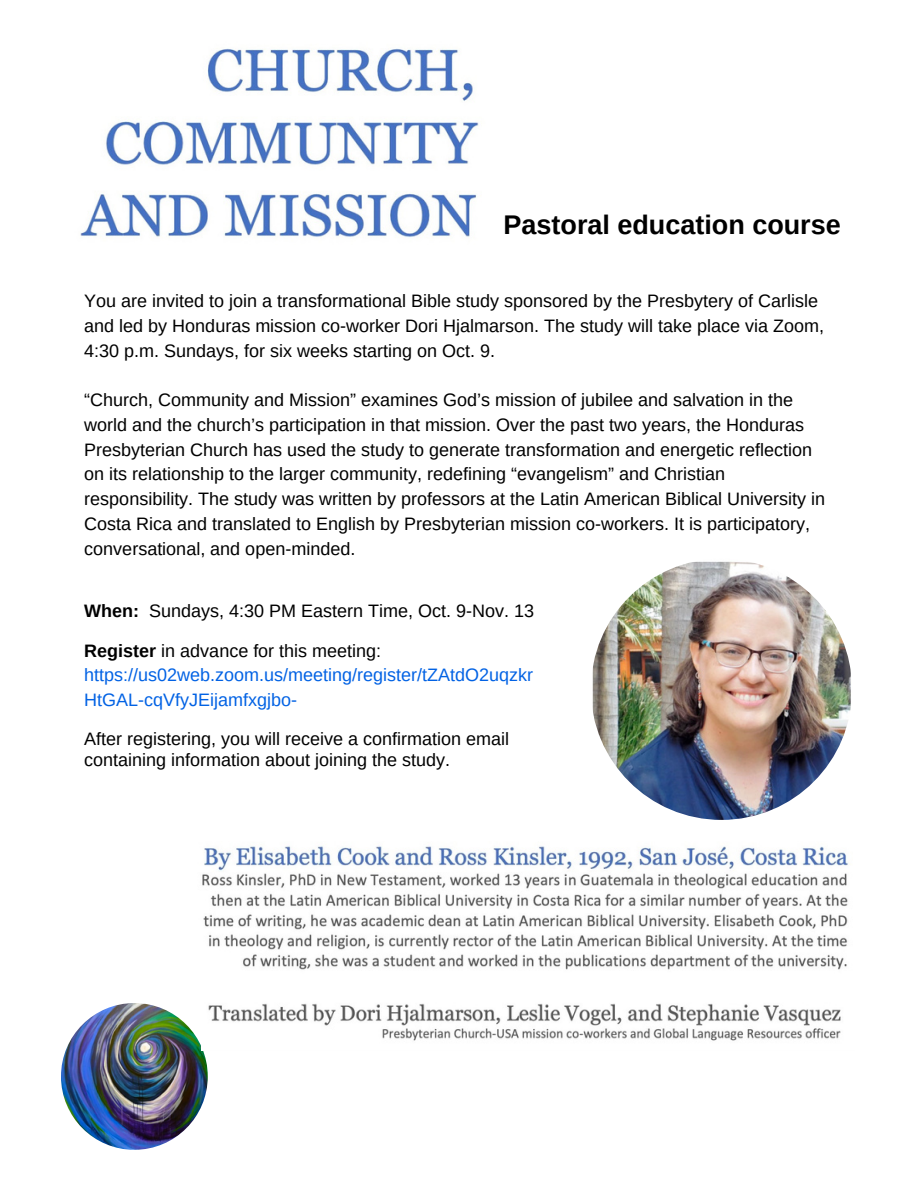
<style>
.page{position:relative;width:918px;height:1188px;background:#fff}
.page>*{position:absolute;margin:0;border:0;box-sizing:border-box;transform-origin:0 0}
.t1{font:700 27px "Arimo";color:#000}
.t2{font:18px/24.8px "Arimo";color:#000}
.t3{font:18px/24.8px "Arimo";color:#0262e4}
.s1{font-weight:700}
.s2{font-weight:700;color:#000}
.s3{color:#000}
</style>
<div class="page">
<img style="left:61px;top:1003px;width:147px;height:147px;border-radius:50%">
<img style="left:80px;top:48px;width:399px;height:190px">
<img style="left:202px;top:846px;width:646px;height:124px">
<img style="left:201px;top:1003px;width:640px;height:48px">
<img style="left:591px;top:559px;width:261px;height:261px;border-radius:50%">
<h1 class="t1" style="left:504px;top:210px;width:339px">Pastoral education course</h1>
<p class="t2" style="left:84px;top:289px;width:741px">You are invited to join a transformational Bible study sponsored by the Presbytery of Carlisle and led by Honduras mission co-worker Dori Hjalmarson. The study will take place via Zoom,<br>4:30 p.m. Sundays, for six weeks starting on Oct. 9.</p>
<p class="t2" style="left:84px;top:388px;width:742px">“Church, Community and Mission” examines God’s mission of jubilee and salvation in the world and the church’s participation in that mission. Over the past two years, the Honduras Presbyterian Church has used the study to generate transformation and energetic reflection on its relationship to the larger community, redefining “evangelism” and Christian responsibility. The study was written by professors at the Latin American Biblical University in Costa Rica and translated to English by Presbyterian mission co-workers. It is participatory, conversational, and open-minded.</p>
<p class="t2" style="left:84px;top:598px;width:451px"><span class="s1">When:</span> Sundays, 4:30 PM Eastern Time, Oct. 9-Nov. 13</p>
<p class="t3" style="left:84px;top:638px;width:450px"><span class="s2">Register</span> <span class="s3">in advance for this meeting: </span>https://us02web.zoom.us/meeting/register/tZAtdO2uqzkr<br>HtGAL-cqVfyJEijamfxgjbo-</p>
<p class="t2" style="left:84px;top:729px;width:426px;line-height:20.2px">After registering, you will receive a confirmation email containing information about joining the study.</p>
</div>
